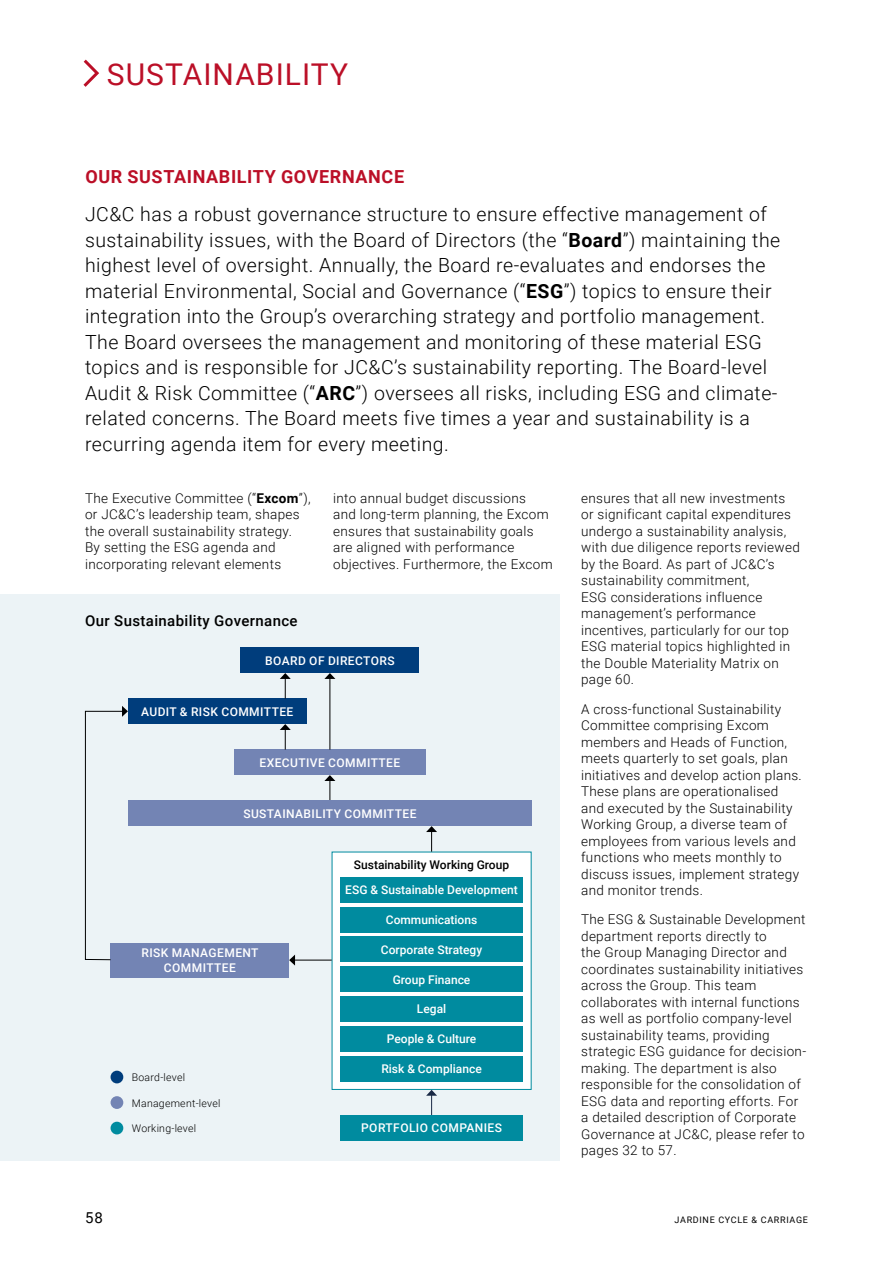
<style>
.page{position:relative;width:893px;height:1263px;background:#fff}
.page>*{position:absolute;margin:0;border:0;box-sizing:border-box;transform-origin:0 0}
.t1{font:30px "Roboto";letter-spacing:.035em;color:#bb0f27}
.t2{font:300 19.5px/25.5px "Roboto";letter-spacing:.025em;color:#000}
.t3{font:700 18px "Roboto";letter-spacing:.035em;color:#bb0f27}
.t4{font:500 15px "Roboto";letter-spacing:.025em;color:#000}
.t5{font:15px "Roboto";color:#000}
.t6{font:300 13.5px/16.5px "Roboto";letter-spacing:.025em;color:#000}
.t7{font:500 12px/14.4px "Roboto";letter-spacing:.02em;color:#fff;text-align:center}
.t8{font:500 12px "Roboto";color:#fff}
.t9{font:500 12px "Roboto";color:#000}
.t10{font:300 10.5px "Roboto";letter-spacing:.025em;color:#000}
.t11{font:9px "Roboto";letter-spacing:.075em;color:#000}
.s1{font-weight:700}
</style>
<div class="page">
<div style="left:0;top:594px;width:560px;height:567px;background:#ecf3f6"></div>
<div style="left:332px;top:852px;width:199px;height:238px;background:#fff"></div>
<div style="left:340px;top:1056px;width:183px;height:25px;background:#008b9f"></div>
<div style="left:111px;top:1071px;width:12px;height:12px;background:#003d7c;border-radius:50%"></div>
<div style="left:111px;top:1096px;width:12px;height:13px;background:#7384b4;border-radius:50%"></div>
<div style="left:111px;top:1122px;width:12px;height:12px;background:#008b9f;border-radius:50%"></div>
<div style="left:128px;top:698px;width:178px;height:26px;background:#003d7c"></div>
<div style="left:241px;top:647px;width:178px;height:26px;background:#003d7c"></div>
<div style="left:234px;top:749px;width:192px;height:26px;background:#7384b4"></div>
<svg style="left:324px;top:775px;width:11px;height:26px"></svg>
<div style="left:128px;top:801px;width:404px;height:25px;background:#7384b4"></div>
<svg style="left:426px;top:1090px;width:11px;height:25px"></svg>
<div style="left:340px;top:1115px;width:183px;height:26px;background:#008b9f"></div>
<div style="left:111px;top:943px;width:178px;height:34px;background:#7384b4"></div>
<hr style="left:294px;top:960px;width:38px;height:1px;background:#000">
<svg style="left:289px;top:954px;width:6px;height:11px"></svg>
<svg style="left:85px;top:706px;width:43px;height:254px"></svg>
<svg style="left:426px;top:826px;width:11px;height:26px"></svg>
<svg style="left:280px;top:673px;width:11px;height:25px"></svg>
<svg style="left:280px;top:724px;width:11px;height:25px"></svg>
<hr style="left:330px;top:678px;width:1px;height:71px;background:#000">
<svg style="left:324px;top:673px;width:11px;height:6px"></svg>
<div style="left:340px;top:966px;width:183px;height:26px;background:#008b9f"></div>
<div style="left:340px;top:937px;width:183px;height:25px;background:#008b9f"></div>
<div style="left:340px;top:1026px;width:183px;height:25px;background:#008b9f"></div>
<div style="left:340px;top:996px;width:183px;height:26px;background:#008b9f"></div>
<div style="left:340px;top:907px;width:183px;height:25px;background:#008b9f"></div>
<div style="left:340px;top:877px;width:183px;height:26px;background:#008b9f"></div>
<svg style="left:83px;top:59px;width:16px;height:28px"></svg>
<h1 class="t1" style="left:107px;top:57px;width:243px">SUSTAINABILITY</h1>
<h3 class="t3" style="left:85px;top:166px;width:320px">OUR SUSTAINABILITY GOVERNANCE</h3>
<p class="t2" style="left:85px;top:202px;width:697px">JC&amp;C has a robust governance structure to ensure effective management of sustainability issues, with the Board of Directors (the “<span class="s1">Board</span>”) maintaining the highest level of oversight. Annually, the Board re-evaluates and endorses the material Environmental, Social and Governance (“<span class="s1">ESG</span>”) topics to ensure their integration into the Group’s overarching strategy and portfolio management.<br>The Board oversees the management and monitoring of these material ESG topics and is responsible for JC&amp;C’s sustainability reporting. The Board-level Audit &amp; Risk Committee (“<span class="s1">ARC</span>”) oversees all risks, including ESG and climate&shy;related concerns. The Board meets five times a year and sustainability is a recurring agenda item for every meeting.</p>
<p class="t6" style="left:85px;top:490px;width:227px">The Executive Committee (“<span class="s1">Excom</span>”), or JC&amp;C’s leadership team, shapes the overall sustainability strategy.<br>By setting the ESG agenda and incorporating relevant elements</p>
<p class="t6" style="left:333px;top:490px;width:221px">into annual budget discussions<br>and long-term planning, the Excom ensures that sustainability goals are aligned with performance objectives. Furthermore, the Excom</p>
<p class="t6" style="left:581px;top:490px;width:220px">ensures that all new investments or significant capital expenditures undergo a sustainability analysis, with due diligence reports reviewed by the Board. As part of JC&amp;C’s sustainability commitment,<br>ESG considerations influence management’s performance incentives, particularly for our top<br>ESG material topics highlighted in the Double Materiality Matrix on page 60.</p>
<p class="t6" style="left:581px;top:701px;width:222px">A cross-functional Sustainability<br>Committee comprising Excom members and Heads of Function, meets quarterly to set goals, plan initiatives and develop action plans.<br>These plans are operationalised and executed by the Sustainability<br>Working Group, a diverse team of employees from various levels and functions who meets monthly to discuss issues, implement strategy and monitor trends.</p>
<p class="t6" style="left:581px;top:911px;width:227px">The ESG &amp; Sustainable Development department reports directly to<br>the Group Managing Director and coordinates sustainability initiatives across the Group. This team collaborates with internal functions as well as portfolio company-level sustainability teams, providing strategic ESG guidance for decision&shy;making. The department is also responsible for the consolidation of ESG data and reporting efforts. For a detailed description of Corporate Governance at JC&amp;C, please refer to pages 32 to 57.</p>
<p class="t4" style="left:85px;top:612px;width:214px">Our Sustainability Governance</p>
<p class="t7" style="left:265px;top:653px;width:131px">BOARD OF DIRECTORS</p>
<p class="t7" style="left:141px;top:704px;width:154px">AUDIT &amp; RISK COMMITTEE</p>
<p class="t7" style="left:259px;top:755px;width:142px">EXECUTIVE COMMITTEE</p>
<p class="t7" style="left:243px;top:806px;width:175px">SUSTAINABILITY COMMITTEE</p>
<p class="t9" style="left:354px;top:857px;width:157px">Sustainability Working Group</p>
<p class="t8" style="left:345px;top:883px;width:174px">ESG &amp; Sustainable Development</p>
<p class="t8" style="left:386px;top:913px;width:93px">Communications</p>
<p class="t8" style="left:381px;top:942px;width:103px">Corporate Strategy</p>
<p class="t7" style="left:141px;top:946px;width:119px">RISK MANAGEMENT<br>COMMITTEE</p>
<p class="t8" style="left:393px;top:972px;width:79px">Group Finance</p>
<p class="t7" style="left:417px;top:1002px;width:31px">Legal</p>
<p class="t8" style="left:387px;top:1032px;width:91px">People &amp; Culture</p>
<p class="t8" style="left:381px;top:1062px;width:102px">Risk &amp; Compliance</p>
<p class="t10" style="left:132px;top:1071px;width:55px">Board-level</p>
<p class="t10" style="left:132px;top:1097px;width:90px">Management-level</p>
<p class="t10" style="left:132px;top:1122px;width:66px">Working-level</p>
<p class="t7" style="left:361px;top:1121px;width:142px">PORTFOLIO COMPANIES</p>
<p class="t5" style="left:85px;top:1209px;width:19px">58</p>
<p class="t11" style="left:675px;top:1214px;width:135px">JARDINE CYCLE &amp; CARRIAGE</p>
</div>
